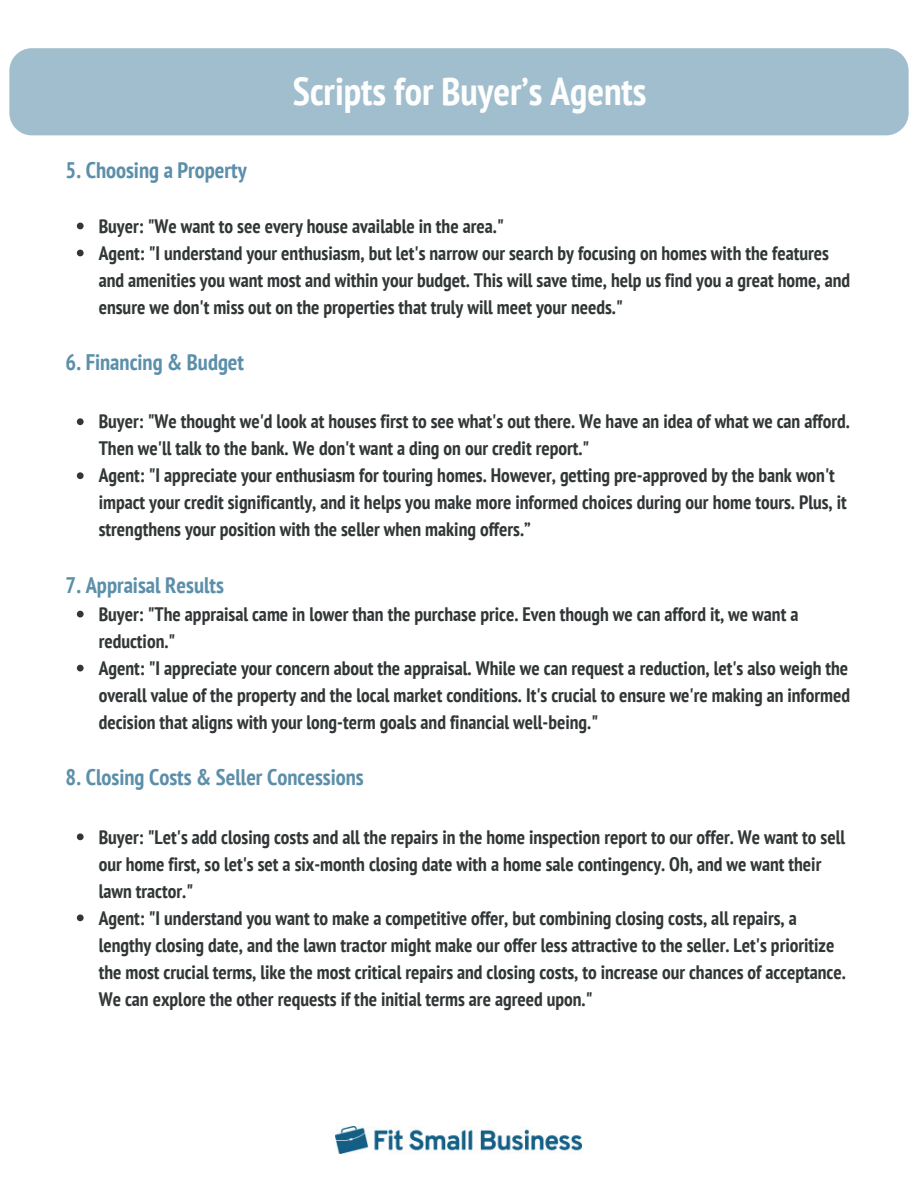
<style>
.page{position:relative;width:918px;height:1188px;background:#fff}
.page>*{position:absolute;margin:0;border:0;box-sizing:border-box;transform-origin:0 0}
.t1{font:700 condensed 39px "PT Sans";color:#fefefe}
.t2{font:700 condensed 22.5px "PT Sans";color:#5c8faa}
.t3{font:700 condensed 19.5px/27px "PT Sans";color:#313636}
</style>
<div class="page">
<div style="left:9px;top:48px;width:900px;height:87px;background:#a1bece;border-radius:22px"></div>
<img style="left:336px;top:1126px;width:246px;height:27px">
<svg style="left:77px;top:223px;width:7px;height:6px"></svg>
<svg style="left:77px;top:250px;width:7px;height:6px"></svg>
<svg style="left:77px;top:418px;width:7px;height:7px"></svg>
<svg style="left:77px;top:472px;width:7px;height:7px"></svg>
<svg style="left:77px;top:611px;width:7px;height:6px"></svg>
<svg style="left:77px;top:665px;width:7px;height:6px"></svg>
<svg style="left:77px;top:833px;width:7px;height:7px"></svg>
<svg style="left:77px;top:914px;width:7px;height:7px"></svg>
<p class="t2" style="left:66px;top:155px;width:183px">5. Choosing a Property</p>
<p class="t1" style="left:293px;top:66px;width:355px">Scripts for Buyer’s Agents</p>
<p class="t3" style="left:99px;top:212px;width:407px">Buyer: "We want to see every house available in the area."</p>
<p class="t3" style="left:99px;top:239px;width:753px">Agent: "I understand your enthusiasm, but let's narrow our search by focusing on homes with the features and amenities you want most and within your budget. This will save time, help us find you a great home, and ensure we don't miss out on the properties that truly will meet your needs."</p>
<p class="t2" style="left:66px;top:347px;width:180px">6. Financing &amp; Budget</p>
<p class="t3" style="left:99px;top:408px;width:753px">Buyer: "We thought we'd look at houses first to see what's out there. We have an idea of what we can afford.<br>Then we'll talk to the bank. We don't want a ding on our credit report."</p>
<p class="t3" style="left:99px;top:462px;width:750px">Agent: "I appreciate your enthusiasm for touring homes. However, getting pre-approved by the bank won't impact your credit significantly, and it helps you make more informed choices during our home tours. Plus, it strengthens your position with the seller when making offers.”</p>
<p class="t2" style="left:66px;top:570px;width:160px">7. Appraisal Results</p>
<p class="t3" style="left:99px;top:600px;width:701px">Buyer: "The appraisal came in lower than the purchase price. Even though we can afford it, we want a reduction."</p>
<p class="t3" style="left:99px;top:654px;width:753px;text-align:justify">Agent: "I appreciate your concern about the appraisal. While we can request a reduction, let's also weigh the overall value of the property and the local market conditions. It's crucial to ensure we're making an informed decision that aligns with your long-term goals and financial well-being."</p>
<p class="t2" style="left:66px;top:762px;width:300px">8. Closing Costs &amp; Seller Concessions</p>
<p class="t3" style="left:99px;top:823px;width:748px">Buyer: "Let's add closing costs and all the repairs in the home inspection report to our offer. We want to sell our home first, so let's set a six-month closing date with a home sale contingency. Oh, and we want their lawn tractor."</p>
<p class="t3" style="left:99px;top:904px;width:749px">Agent: "I understand you want to make a competitive offer, but combining closing costs, all repairs, a lengthy closing date, and the lawn tractor might make our offer less attractive to the seller. Let's prioritize the most crucial terms, like the most critical repairs and closing costs, to increase our chances of acceptance.<br>We can explore the other requests if the initial terms are agreed upon."</p>
</div>
